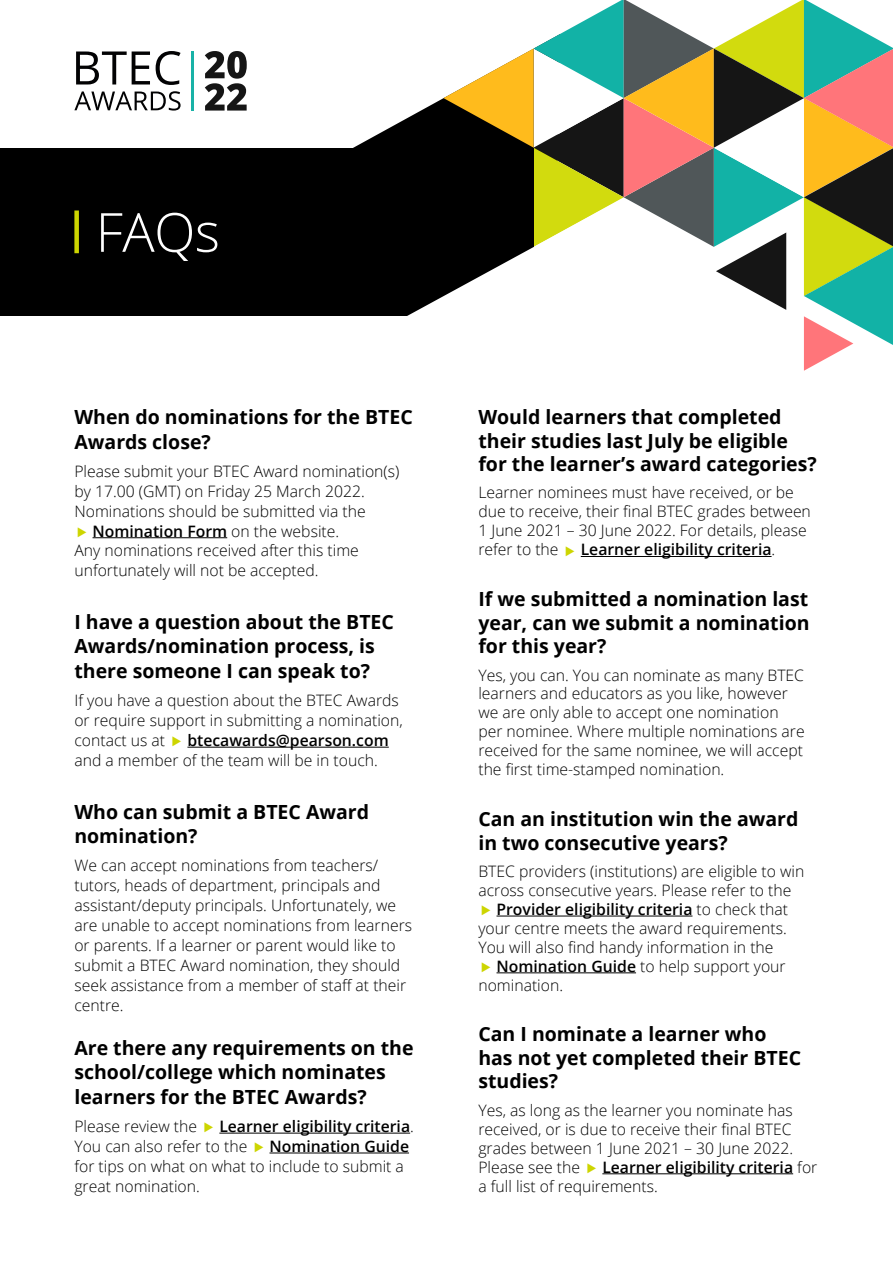
<style>
.page{position:relative;width:893px;height:1263px;background:#fff}
.page>*{position:absolute;margin:0;border:0;box-sizing:border-box;transform-origin:0 0}
.t1{font:300 54px "Open Sans";color:#fff}
.t2{font:700 19.5px/23.4px "Open Sans";color:#000}
.t3{font:300 15.75px/18.9px "Open Sans";color:#000}
.t4{font:600 15.75px/20px "Open Sans";color:#000}
.s1{font-weight:300}
.s2{font-weight:600}
</style>
<div class="page">
<svg style="left:76px;top:51px;width:74px;height:33px"></svg>
<svg style="left:156px;top:51px;width:25px;height:34px"></svg>
<svg style="left:74px;top:91px;width:107px;height:20px"></svg>
<svg style="left:205px;top:51px;width:42px;height:60px"></svg>
<hr style="left:192px;top:51px;width:2px;height:60px;background:#18b2a7">
<div style="left:0;top:148px;width:534px;height:168px;background:#000"></div>
<svg style="left:353px;top:0;width:540px;height:371px"></svg>
<hr style="left:93px;top:537px;width:134px;height:1px;background:#000">
<hr style="left:187px;top:747px;width:202px;height:1px;background:#000">
<hr style="left:219px;top:1133px;width:191px;height:1px;background:#000">
<hr style="left:269px;top:1152px;width:140px;height:1px;background:#000">
<hr style="left:581px;top:556px;width:191px;height:1px;background:#000">
<hr style="left:496px;top:916px;width:196px;height:1px;background:#000">
<hr style="left:496px;top:972px;width:140px;height:1px;background:#000">
<hr style="left:602px;top:1173px;width:191px;height:1px;background:#000">
<div style="left:74px;top:210px;width:5px;height:43px;background:#cdd500"></div>
<h1 class="t1" style="left:96px;top:195px;width:126px">FAQs</h1>
<p class="t2" style="left:74px;top:404px;width:340px;line-height:24.3px">When do nominations for the BTEC<br>Awards close?</p>
<p class="t3" style="left:74px;top:461px;width:327px">Please submit your BTEC Award nomination(s)</p>
<p class="t3" style="left:74px;top:481px;width:292px">by 17.00 (GMT) on Friday 25 March 2022.</p>
<p class="t3" style="left:74px;top:501px;width:293px">Nominations should be submitted via the</p>
<p class="t4" style="left:93px;top:520px;width:248px">Nomination Form <span class="s1">on the website.</span></p>
<p class="t3" style="left:74px;top:541px;width:286px">Any nominations received after this time</p>
<p class="t3" style="left:74px;top:561px;width:246px">unfortunately will not be accepted.</p>
<p class="t2" style="left:74px;top:609px;width:321px;line-height:24.3px">I have a question about the BTEC<br>Awards/nomination process, is there someone I can speak to?</p>
<p class="t3" style="left:74px;top:690px;width:330px;line-height:20px">If you have a question about the BTEC Awards or require support in submitting a nomination, contact us at</p>
<p class="t4" style="left:187px;top:730px;width:203px">btecawards@pearson.com</p>
<p class="t3" style="left:74px;top:750px;width:305px">and a member of the team will be in touch.</p>
<p class="t2" style="left:74px;top:799px;width:296px;line-height:24.3px">Who can submit a BTEC Award nomination?</p>
<p class="t3" style="left:74px;top:855px;width:339px;line-height:20px">We can accept nominations from teachers/ tutors, heads of department, principals and assistant/deputy principals. Unfortunately, we are unable to accept nominations from learners or parents. If a learner or parent would like to submit a BTEC Award nomination, they should seek assistance from a member of staff at their centre.</p>
<p class="t2" style="left:74px;top:1035px;width:341px;line-height:24.3px">Are there any requirements on the school/college which nominates learners for the BTEC Awards?</p>
<p class="t3" style="left:74px;top:1116px;width:124px">Please review the</p>
<p class="t4" style="left:74px;top:1116px;width:341px;text-indent:145px">Learner eligibility criteria<span class="s1">.<br>You can also refer to the</span></p>
<p class="t4" style="left:269px;top:1136px;width:141px">Nomination Guide</p>
<p class="t3" style="left:74px;top:1155px;width:331px;line-height:20px">for tips on what on what to include to submit a great nomination.</p>
<p class="t2" style="left:478px;top:405px;width:340px">Would learners that completed their studies last July be eligible for the learner’s award categories?</p>
<p class="t3" style="left:478px;top:483px;width:334px">Learner nominees must have received, or be due to receive, their final BTEC grades between 1 June 2021 – 30 June 2022. For details, please refer to the</p>
<p class="t4" style="left:581px;top:539px;width:196px">Learner eligibility criteria<span class="s1">.</span></p>
<p class="t2" style="left:478px;top:587px;width:333px;text-align:justify">If we submitted a nomination last year, can we submit a nomination for this year?</p>
<p class="t3" style="left:478px;top:665px;width:328px">Yes, you can. You can nominate as many BTEC learners and educators as you like, however we are only able to accept one nomination per nominee. Where multiple nominations are received for the same nominee, we will accept the first time-stamped nomination.</p>
<p class="t2" style="left:478px;top:807px;width:322px">Can an institution win the award in two consecutive years?</p>
<p class="t3" style="left:478px;top:861px;width:328px">BTEC providers (institutions) are eligible to win</p>
<p class="t3" style="left:478px;top:880px;width:315px">across consecutive years. Please refer to the</p>
<p class="t4" style="left:496px;top:899px;width:293px">Provider eligibility criteria <span class="s1">to check that</span></p>
<p class="t3" style="left:478px;top:918px;width:310px">your centre meets the award requirements.</p>
<p class="t3" style="left:478px;top:937px;width:297px">You will also find handy information in the</p>
<p class="t3" style="left:496px;top:956px;width:291px"><span class="s2">Nomination Guide</span> to help support your</p>
<p class="t3" style="left:478px;top:975px;width:86px">nomination.</p>
<p class="t2" style="left:478px;top:1022px;width:324px">Can I nominate a learner who has not yet completed their BTEC studies?</p>
<p class="t3" style="left:478px;top:1100px;width:316px;text-align:justify">Yes, as long as the learner you nominate has received, or is due to receive their final BTEC grades between 1 June 2021 – 30 June 2022.<br>Please see the</p>
<p class="t3" style="left:478px;top:1157px;width:340px;text-indent:124px"><span class="s2">Learner eligibility criteria</span> for a full list of requirements.</p>
</div>
